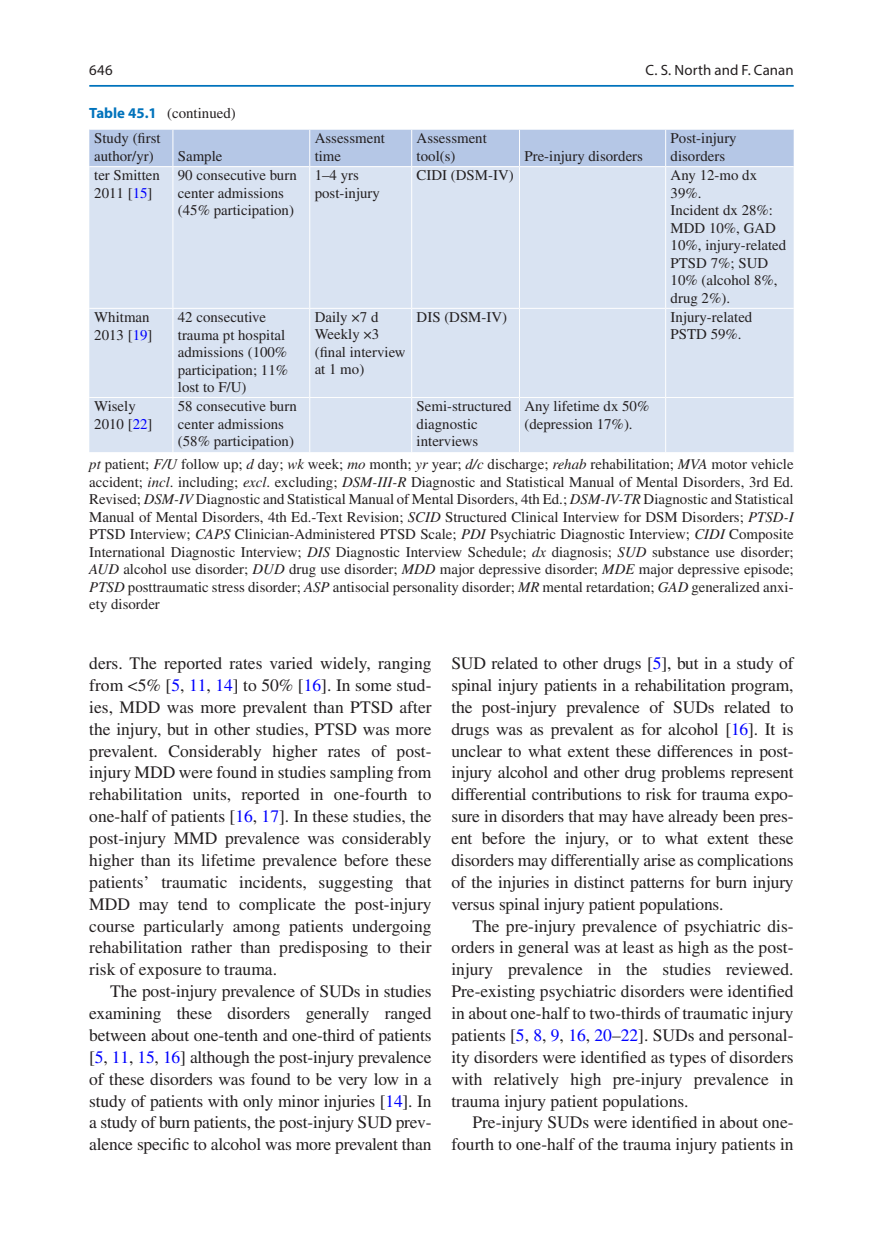
<style>
.page{position:relative;width:883px;height:1260px;background:#fff}
.page>*{position:absolute;margin:0;border:0;box-sizing:border-box;transform-origin:0 0}
.t1{font:17.5px/21.9px "Times LT Std";color:#231f20;text-align:justify}
.t2{font:14.88px/17.5px "Times LT Std";color:#231f20}
.t3{font:14.88px "Myriad Pro Regular 2";letter-spacing:.005em;color:#231f20}
.t4{font:14.88px "Myriad Pro";color:#231f20}
.s1{font-family:"Myriad Pro";font-weight:700;color:#0073bc}
.s2{color:#00f}
.s3{font-style:italic}
</style>
<div class="page">
<div style="left:89px;top:130px;width:705px;height:36px;background:#b5c7e6"></div>
<div style="left:89px;top:167px;width:705px;height:285px;background:#d9e3f2"></div>
<hr style="left:172px;top:130px;width:1px;height:36px;background:#fff">
<hr style="left:309px;top:130px;width:1px;height:36px;background:#fff">
<hr style="left:411px;top:130px;width:1px;height:36px;background:#fff">
<hr style="left:519px;top:130px;width:1px;height:36px;background:#fff">
<hr style="left:665px;top:130px;width:1px;height:36px;background:#fff">
<hr style="left:172px;top:167px;width:1px;height:141px;background:#fff">
<hr style="left:309px;top:167px;width:1px;height:141px;background:#fff">
<hr style="left:411px;top:167px;width:1px;height:141px;background:#fff">
<hr style="left:519px;top:167px;width:1px;height:141px;background:#fff">
<hr style="left:665px;top:167px;width:1px;height:141px;background:#fff">
<hr style="left:89px;top:308px;width:84px;height:1px;background:#fff">
<hr style="left:173px;top:308px;width:137px;height:1px;background:#fff">
<hr style="left:172px;top:309px;width:1px;height:88px;background:#fff">
<hr style="left:310px;top:308px;width:102px;height:1px;background:#fff">
<hr style="left:309px;top:309px;width:1px;height:88px;background:#fff">
<hr style="left:412px;top:308px;width:108px;height:1px;background:#fff">
<hr style="left:411px;top:309px;width:1px;height:88px;background:#fff">
<hr style="left:520px;top:308px;width:146px;height:1px;background:#fff">
<hr style="left:519px;top:309px;width:1px;height:88px;background:#fff">
<hr style="left:666px;top:308px;width:128px;height:1px;background:#fff">
<hr style="left:665px;top:309px;width:1px;height:88px;background:#fff">
<hr style="left:520px;top:397px;width:146px;height:1px;background:#fff">
<hr style="left:412px;top:397px;width:108px;height:1px;background:#fff">
<hr style="left:519px;top:398px;width:1px;height:54px;background:#fff">
<hr style="left:310px;top:397px;width:102px;height:1px;background:#fff">
<hr style="left:411px;top:398px;width:1px;height:54px;background:#fff">
<hr style="left:173px;top:397px;width:137px;height:1px;background:#fff">
<hr style="left:309px;top:398px;width:1px;height:54px;background:#fff">
<hr style="left:666px;top:397px;width:128px;height:1px;background:#fff">
<hr style="left:665px;top:398px;width:1px;height:54px;background:#fff">
<hr style="left:89px;top:397px;width:84px;height:1px;background:#fff">
<hr style="left:172px;top:398px;width:1px;height:54px;background:#fff">
<hr style="left:89px;top:85px;width:705px;height:2px;background:#0073bc">
<p class="t4" style="left:89px;top:61px;width:25px">646</p>
<p class="t2" style="left:94px;top:101px;width:143px;line-height:25.2px;text-indent:-5px"><span class="s1">Table 45.1</span> (continued)<br>Study (first</p>
<p class="t2" style="left:94px;top:147px;width:61px">author/yr)</p>
<p class="t2" style="left:178px;top:147px;width:46px">Sample</p>
<p class="t2" style="left:315px;top:130px;width:72px">Assessment time</p>
<p class="t2" style="left:417px;top:130px;width:72px">Assessment tool(s)</p>
<p class="t3" style="left:645px;top:61px;width:150px">C. S. North and F. Canan</p>
<p class="t2" style="left:524px;top:147px;width:120px">Pre-injury disorders</p>
<p class="t2" style="left:671px;top:130px;width:68px">Post-injury disorders</p>
<p class="t2" style="left:94px;top:167px;width:67px">ter Smitten<br>2011 [<span class="s2">15</span>]</p>
<p class="t2" style="left:178px;top:167px;width:120px">90 consecutive burn center admissions (45% participation)</p>
<p class="t2" style="left:315px;top:167px;width:67px">1–4 yrs post-injury</p>
<p class="t2" style="left:417px;top:167px;width:99px">CIDI (DSM-IV)</p>
<p class="t2" style="left:671px;top:167px;width:117px">Any 12-mo dx<br>39%.<br>Incident dx 28%:<br>MDD 10%, GAD<br>10%, injury-related<br>PTSD 7%; SUD<br>10% (alcohol 8%, drug 2%).</p>
<p class="t2" style="left:94px;top:308px;width:60px">Whitman<br>2013 [<span class="s2">19</span>]</p>
<p class="t2" style="left:178px;top:308px;width:112px">42 consecutive trauma pt hospital admissions (100% participation; 11% lost to F/U)</p>
<p class="t2" style="left:315px;top:308px;width:92px">Daily ×7 d<br>Weekly ×3 (final interview at 1 mo)</p>
<p class="t2" style="left:417px;top:308px;width:92px">DIS (DSM-IV)</p>
<p class="t2" style="left:671px;top:308px;width:83px">Injury-related<br>PSTD 59%.</p>
<p class="t2" style="left:94px;top:397px;width:60px">Wisely<br>2010 [<span class="s2">22</span>]</p>
<p class="t2" style="left:178px;top:397px;width:120px">58 consecutive burn center admissions (58% participation)</p>
<p class="t2" style="left:417px;top:397px;width:97px">Semi-structured diagnostic interviews</p>
<p class="t2" style="left:524px;top:397px;width:126px">Any lifetime dx 50% (depression 17%).</p>
<p class="t2" style="left:89px;top:456px;width:706px;text-align:justify"><span class="s3">pt</span> patient; <span class="s3">F/U</span> follow up; <span class="s3">d</span> day; <span class="s3">wk</span> week; <span class="s3">mo</span> month; <span class="s3">yr</span> year; <span class="s3">d/c</span> discharge; <span class="s3">rehab</span> rehabilitation; <span class="s3">MVA</span> motor vehicle accident; <span class="s3">incl</span>. including; <span class="s3">excl</span>. excluding; <span class="s3">DSM-III-R</span> Diagnostic and Statistical Manual of Mental Disorders, 3rd Ed.<br>Revised; <span class="s3">DSM-IV</span> Diagnostic and Statistical Manual of Mental Disorders, 4th Ed.; <span class="s3">DSM-IV-TR</span> Diagnostic and Statistical Manual of Mental Disorders, 4th Ed.-Text Revision; <span class="s3">SCID</span> Structured Clinical Interview for DSM Disorders; <span class="s3">PTSD-I </span>PTSD Interview; <span class="s3">CAPS</span> Clinician-Administered PTSD Scale; <span class="s3">PDI</span> Psychiatric Diagnostic Interview; <span class="s3">CIDI</span> Composite International Diagnostic Interview; <span class="s3">DIS</span> Diagnostic Interview Schedule; <span class="s3">dx</span> diagnosis; <span class="s3">SUD</span> substance use disorder; <span class="s3">AUD</span> alcohol use disorder; <span class="s3">DUD</span> drug use disorder; <span class="s3">MDD</span> major depressive disorder; <span class="s3">MDE</span> major depressive episode; <span class="s3">PTSD</span> posttraumatic stress disorder; <span class="s3">ASP</span> antisocial personality disorder; <span class="s3">MR</span> mental retardation; <span class="s3">GAD</span> generalized anxi&shy;ety disorder</p>
<p class="t1" style="left:89px;top:652px;width:344px">ders. The reported rates varied widely, ranging from &lt;5% [<span class="s2">5</span>, <span class="s2">11</span>, <span class="s2">14</span>] to 50% [<span class="s2">16</span>]. In some stud&shy;ies, MDD was more prevalent than PTSD after the injury, but in other studies, PTSD was more prevalent. Considerably higher rates of post&shy;injury MDD were found in studies sampling from rehabilitation units, reported in one-fourth to one-half of patients [<span class="s2">16</span>, <span class="s2">17</span>]. In these studies, the post-injury MMD prevalence was considerably higher than its lifetime prevalence before these patients’ traumatic incidents, suggesting that MDD may tend to complicate the post-injury course particularly among patients undergoing rehabilitation rather than predisposing to their risk of exposure to trauma.</p>
<p class="t1" style="left:89px;top:980px;width:344px;text-indent:21px">The post-injury prevalence of SUDs in studies examining these disorders generally ranged between about one-tenth and one-third of patients [<span class="s2">5</span>, <span class="s2">11</span>, <span class="s2">15</span>, <span class="s2">16</span>] although the post-injury prevalence of these disorders was found to be very low in a study of patients with only minor injuries [<span class="s2">14</span>]. In a study of burn patients, the post-injury SUD prev&shy;alence specific to alcohol was more prevalent than</p>
<p class="t1" style="left:451px;top:652px;width:344px">SUD related to other drugs [<span class="s2">5</span>], but in a study of spinal injury patients in a rehabilitation program, the post-injury prevalence of SUDs related to drugs was as prevalent as for alcohol [<span class="s2">16</span>]. It is unclear to what extent these differences in post&shy;injury alcohol and other drug problems represent differential contributions to risk for trauma expo&shy;sure in disorders that may have already been pres&shy;ent before the injury, or to what extent these disorders may differentially arise as complications of the injuries in distinct patterns for burn injury versus spinal injury patient populations.</p>
<p class="t1" style="left:451px;top:915px;width:344px;text-indent:21px">The pre-injury prevalence of psychiatric dis&shy;orders in general was at least as high as the post&shy;injury prevalence in the studies reviewed.<br>Pre-existing psychiatric disorders were identified in about one-half to two-thirds of traumatic injury patients [<span class="s2">5</span>, <span class="s2">8</span>, <span class="s2">9</span>, <span class="s2">16</span>, <span class="s2">20</span>–<span class="s2">22</span>]. SUDs and personal&shy;ity disorders were identified as types of disorders with relatively high pre-injury prevalence in trauma injury patient populations.</p>
<p class="t1" style="left:451px;top:1112px;width:344px;text-align:right">Pre-injury SUDs were identified in about one&shy;fourth to one-half of the trauma injury patients in</p>
</div>
